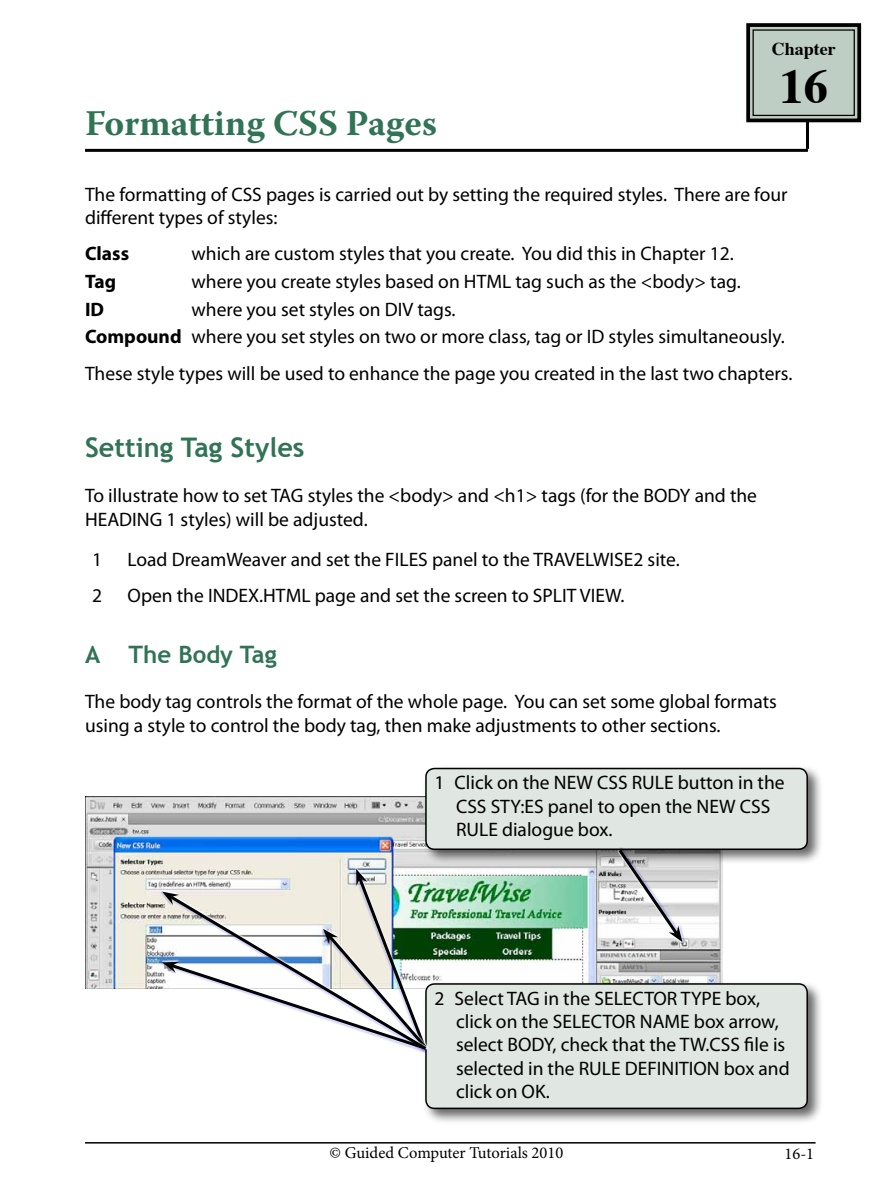
<style>
.page{position:relative;width:893px;height:1191px;background:#fff}
.page>*{position:absolute;margin:0;border:0;box-sizing:border-box;transform-origin:0 0}
.t1{font:700 48.3px "Times";color:#000}
.t2{font:700 36px "Warnock Pro";color:#307355}
.t3{font:700 27px "Trebuchet MS";color:#307355}
.t4{font:700 24px "Trebuchet MS";color:#307355}
.t5{font:19.5px/23.4px "Myriad Pro";color:#000}
.t6{font:700 19.5px "Myriad Pro";color:#000}
.t7{font:700 18px "Times";color:#000}
.t8{font:16.5px "Minion Pro";color:#000}
.s1{font-weight:700}
</style>
<div class="page">
<hr style="left:85px;top:1142px;width:731px;height:1px;background:#000">
<hr style="left:85px;top:149px;width:723px;height:3px;background:#000">
<hr style="left:806px;top:121px;width:3px;height:28px;background:#000">
<svg style="left:746px;top:23px;width:116px;height:100px;background:#a4b1a8"></svg>
<div style="left:752px;top:29px;width:103px;height:87px;border:1px solid #000"></div>
<img style="left:85px;top:796px;width:638px;height:192px">
<div style="left:422px;top:765px;width:401px;height:100px;background:#000;opacity:.6"></div>
<div style="left:426px;top:768px;width:381px;height:81px;background:#e0e6e2;border-radius:9px"></div>
<div style="left:425px;top:767px;width:383px;height:83px;border:2px solid #000;border-radius:9px"></div>
<div style="left:617px;top:847px;width:68px;height:96px;background:#1922fb;opacity:.18"></div>
<svg style="left:616px;top:847px;width:66px;height:95px"></svg>
<div style="left:422px;top:980px;width:401px;height:144px;background:#000;opacity:.6"></div>
<div style="left:426px;top:984px;width:381px;height:124px;background:#e0e6e2;border-radius:9px"></div>
<div style="left:425px;top:983px;width:383px;height:126px;border:2px solid #000;border-radius:9px"></div>
<svg style="left:162px;top:868px;width:268px;height:184px"></svg>
<h2 class="t2" style="left:85px;top:101px;width:354px">Formatting CSS Pages</h2>
<p class="t7" style="left:772px;top:31px;width:65px">Chapter</p>
<h1 class="t1" style="left:780px;top:40px;width:50px">16</h1>
<p class="t5" style="left:85px;top:182px;width:704px">The formatting of CSS pages is carried out by setting the required styles. There are four different types of styles:</p>
<p class="t6" style="left:85px;top:241px;width:46px">Class</p>
<p class="t5" style="left:192px;top:242px;width:544px">which are custom styles that you create. You did this in Chapter 12.</p>
<p class="t6" style="left:85px;top:269px;width:33px">Tag</p>
<p class="t5" style="left:192px;top:269px;width:551px">where you create styles based on HTML tag such as the &lt;body&gt; tag.</p>
<p class="t6" style="left:85px;top:296px;width:21px">ID</p>
<p class="t5" style="left:85px;top:295px;width:701px;line-height:27.6px;text-indent:107px">where you set styles on DIV tags.<br><span class="s1">Compound</span> where you set styles on two or more class, tag or ID styles simultaneously.</p>
<p class="t5" style="left:85px;top:361px;width:709px">These style types will be used to enhance the page you created in the last two chapters.</p>
<h3 class="t3" style="left:85px;top:430px;width:221px">Setting Tag Styles</h3>
<p class="t5" style="left:85px;top:483px;width:673px">To illustrate how to set TAG styles the &lt;body&gt; and &lt;h1&gt; tags (for the BODY and the<br>HEADING 1 styles) will be adjusted.</p>
<p class="t5" style="left:92px;top:547px;width:12px">1</p>
<p class="t5" style="left:128px;top:547px;width:554px">Load DreamWeaver and set the FILES panel to the TRAVELWISE2 site.</p>
<p class="t5" style="left:92px;top:583px;width:12px">2</p>
<p class="t5" style="left:128px;top:583px;width:499px">Open the INDEX.HTML page and set the screen to SPLIT VIEW.</p>
<p class="t4" style="left:85px;top:639px;width:193px">A The Body Tag</p>
<p class="t5" style="left:85px;top:690px;width:693px">The body tag controls the format of the whole page. You can set some global formats using a style to control the body tag, then make adjustments to other sections.</p>
<p class="t5" style="left:456px;top:770px;width:330px;text-indent:-21px">1 Click on the NEW CSS RULE button in the<br>CSS STY:ES panel to open the NEW CSS<br>RULE dialogue box.</p>
<p class="t5" style="left:456px;top:986px;width:335px;text-indent:-21px">2 Select TAG in the SELECTOR TYPE box, click on the SELECTOR NAME box arrow, select BODY, check that the TW.CSS file is selected in the RULE DEFINITION box and click on OK.</p>
<p class="t8" style="left:330px;top:1141px;width:235px">© Guided Computer Tutorials 2010</p>
<p class="t8" style="left:785px;top:1142px;width:31px">16-1</p>
</div>
